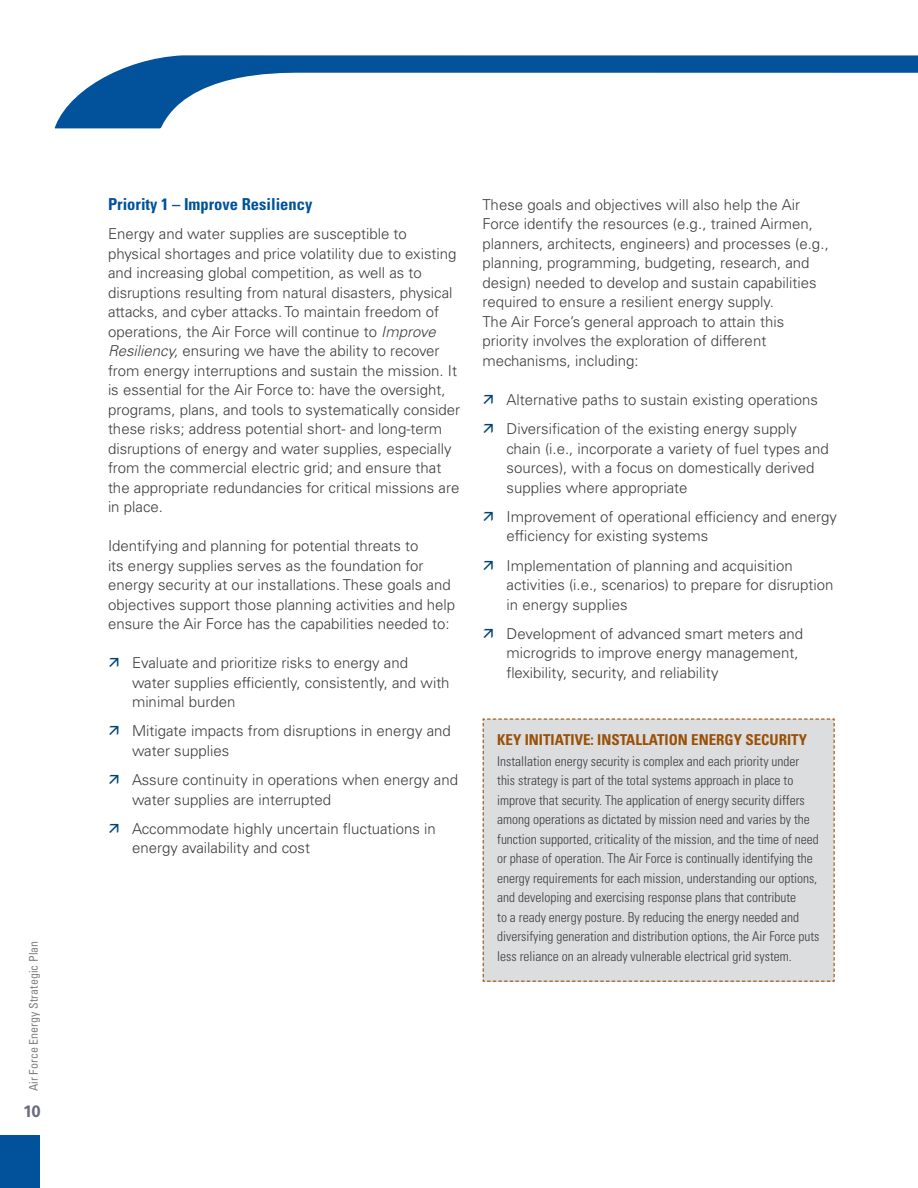
<style>
.page{position:relative;width:918px;height:1188px;background:#fff}
.page>*{position:absolute;margin:0;border:0;box-sizing:border-box;transform-origin:0 0}
.t1{font:700 condensed 16.5px "Univers LT Std";color:#01529a}
.t2{font:700 16.5px "Univers LT Std";color:#6a6b7f}
.t3{font:300 15px/19.5px "Univers LT Std";color:#3e3e3f}
.t4{font:700 condensed 15px "Univers";color:#9a5006}
.t5{font:300 condensed 13.5px/19.5px "Univers LT Std";color:#3e3e3f}
.t6{font:condensed 12px "Univers LT Std";color:#808285}
.s1{font-style:italic}
</style>
<div class="page">
<div style="left:0;top:1135px;width:40px;height:53px;background:#01529a"></div>
<svg style="left:54px;top:55px;width:864px;height:74px"></svg>
<div style="left:482px;top:718px;width:353px;height:264px;background:#dcdddf"></div>
<p class="t6" style="left:26px;top:1091px;width:152px;rotate:-90deg">Air Force Energy Strategic Plan</p>
<p class="t2" style="left:23px;top:1102px;width:19px">10</p>
<p class="t1" style="left:108px;top:194px;width:206px">Priority 1 – Improve Resiliency</p>
<p class="t3" style="left:108px;top:224px;width:354px">Energy and water supplies are susceptible to physical shortages and price volatility due to existing and increasing global competition, as well as to disruptions resulting from natural disasters, physical attacks, and cyber attacks. To maintain freedom of operations, the Air Force will continue to <span class="s1">Improve Resiliency,</span> ensuring we have the ability to recover from energy interruptions and sustain the mission. It is essential for the Air Force to: have the oversight, programs, plans, and tools to systematically consider these risks; address potential short- and long-term disruptions of energy and water supplies, especially from the commercial electric grid; and ensure that the appropriate redundancies for critical missions are in place.</p>
<p class="t3" style="left:108px;top:536px;width:349px">Identifying and planning for potential threats to<br>its energy supplies serves as the foundation for energy security at our installations. These goals and objectives support those planning activities and help ensure the Air Force has the capabilities needed to:</p>
<p class="t3" style="left:132px;top:653px;width:319px">Evaluate and prioritize risks to energy and water supplies efficiently, consistently, and with minimal burden</p>
<p class="t3" style="left:132px;top:721px;width:320px">Mitigate impacts from disruptions in energy and water supplies</p>
<p class="t3" style="left:132px;top:770px;width:328px">Assure continuity in operations when energy and water supplies are interrupted</p>
<p class="t3" style="left:132px;top:819px;width:305px">Accommodate highly uncertain fluctuations in energy availability and cost</p>
<p class="t3" style="left:483px;top:195px;width:348px">These goals and objectives will also help the Air Force identify the resources (e.g., trained Airmen, planners, architects, engineers) and processes (e.g., planning, programming, budgeting, research, and design) needed to develop and sustain capabilities required to ensure a resilient energy supply.<br>The Air Force’s general approach to attain this priority involves the exploration of different mechanisms, including:</p>
<p class="t3" style="left:507px;top:385px;width:313px;line-height:29.2px">Alternative paths to sustain existing operations<br>Diversification of the existing energy supply</p>
<p class="t3" style="left:507px;top:439px;width:324px">chain (i.e., incorporate a variety of fuel types and sources), with a focus on domestically derived supplies where appropriate</p>
<p class="t3" style="left:507px;top:507px;width:332px">Improvement of operational efficiency and energy efficiency for existing systems</p>
<p class="t3" style="left:507px;top:556px;width:328px">Implementation of planning and acquisition activities (i.e., scenarios) to prepare for disruption in energy supplies</p>
<p class="t3" style="left:507px;top:624px;width:298px">Development of advanced smart meters and microgrids to improve energy management, flexibility, security, and reliability</p>
<p class="t4" style="left:497px;top:731px;width:311px">KEY INITIATIVE: INSTALLATION ENERGY SECURITY</p>
<p class="t5" style="left:497px;top:751px;width:324px">Installation energy security is complex and each priority under this strategy is part of the total systems approach in place to improve that security. The application of energy security differs among operations as dictated by mission need and varies by the function supported, criticality of the mission, and the time of need or phase of operation. The Air Force is continually identifying the energy requirements for each mission, understanding our options, and developing and exercising response plans that contribute<br>to a ready energy posture. By reducing the energy needed and diversifying generation and distribution options, the Air Force puts less reliance on an already vulnerable electrical grid system.</p>
</div>
